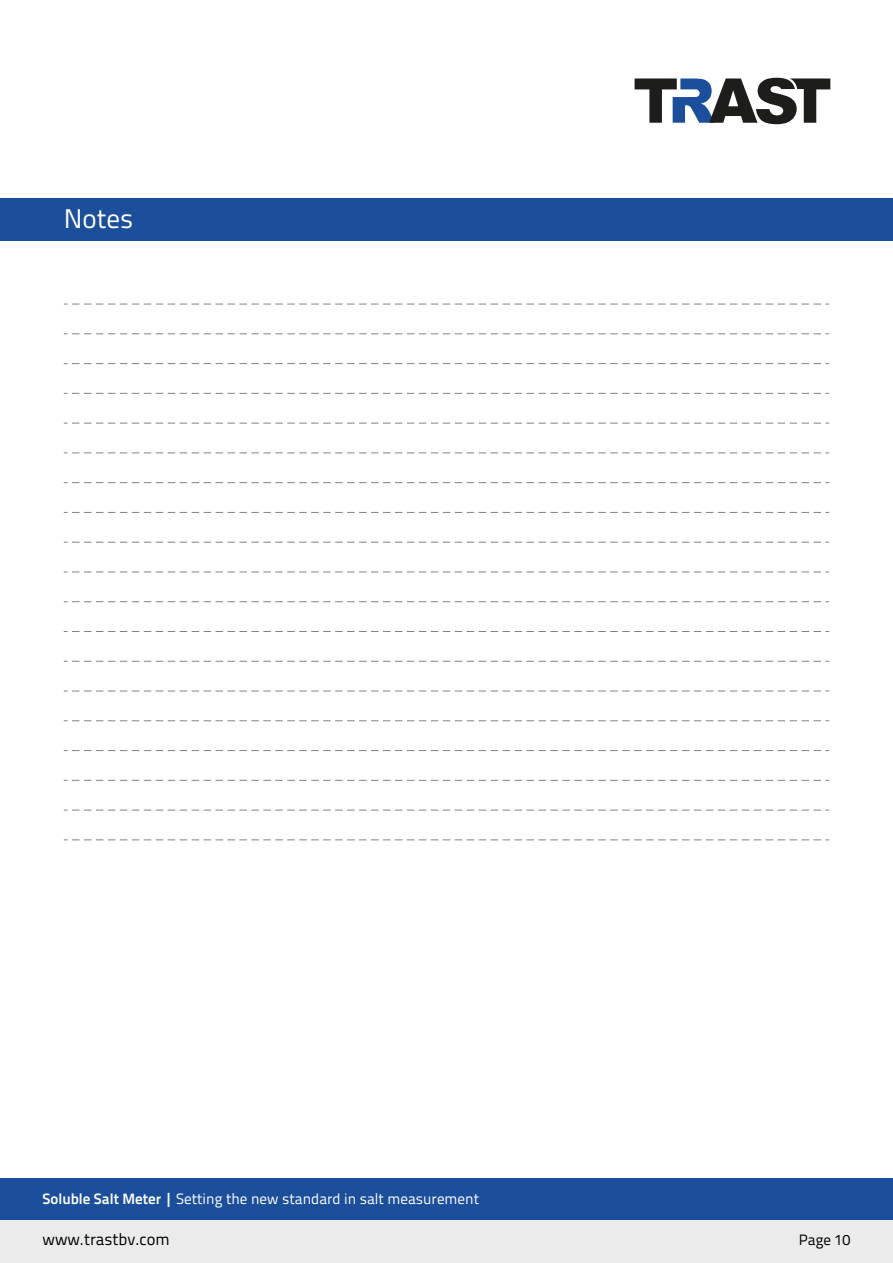
<style>
.page{position:relative;width:893px;height:1263px;background:#fff}
.page>*{position:absolute;margin:0;border:0;box-sizing:border-box;transform-origin:0 0}
.t1{font:27px "Titillium Text 22 L";color:#fff}
.t2{font:16.5px "Titillium Text 22 L";color:#000}
.t3{font:15px "Titillium Text 22 L";color:#fff}
.t4{font:15px "Titillium Text 22 L";color:#000}
.s1{font-weight:700}
</style>
<div class="page">
<div style="left:0;top:198px;width:893px;height:42px;background:#1b4f9c"></div>
<svg style="left:64px;top:304px;width:765px;height:1px"></svg>
<svg style="left:64px;top:333px;width:765px;height:1px"></svg>
<svg style="left:64px;top:363px;width:765px;height:1px"></svg>
<svg style="left:64px;top:393px;width:765px;height:1px"></svg>
<svg style="left:64px;top:423px;width:765px;height:1px"></svg>
<svg style="left:64px;top:452px;width:765px;height:1px"></svg>
<svg style="left:64px;top:482px;width:765px;height:1px"></svg>
<svg style="left:64px;top:512px;width:765px;height:1px"></svg>
<svg style="left:64px;top:542px;width:765px;height:1px"></svg>
<svg style="left:64px;top:572px;width:765px;height:1px"></svg>
<svg style="left:64px;top:601px;width:765px;height:1px"></svg>
<svg style="left:64px;top:631px;width:765px;height:1px"></svg>
<svg style="left:64px;top:661px;width:765px;height:1px"></svg>
<svg style="left:64px;top:691px;width:765px;height:1px"></svg>
<svg style="left:64px;top:720px;width:765px;height:1px"></svg>
<svg style="left:64px;top:750px;width:765px;height:1px"></svg>
<svg style="left:64px;top:780px;width:765px;height:1px"></svg>
<svg style="left:64px;top:810px;width:765px;height:1px"></svg>
<svg style="left:64px;top:839px;width:765px;height:1px"></svg>
<div style="left:0;top:1178px;width:893px;height:42px;background:#1b4f9c"></div>
<div style="left:0;top:1220px;width:893px;height:43px;background:#ebebeb"></div>
<svg style="left:635px;top:78px;width:195px;height:46px"></svg>
<h1 class="t1" style="left:64px;top:199px;width:71px">Notes</h1>
<p class="t3" style="left:43px;top:1187px;width:438px"><span class="s1">Soluble Salt Meter |</span> Setting the new standard in salt measurement</p>
<p class="t2" style="left:43px;top:1227px;width:129px">www.trastbv.com</p>
<p class="t4" style="left:799px;top:1229px;width:53px">Page 10</p>
</div>
